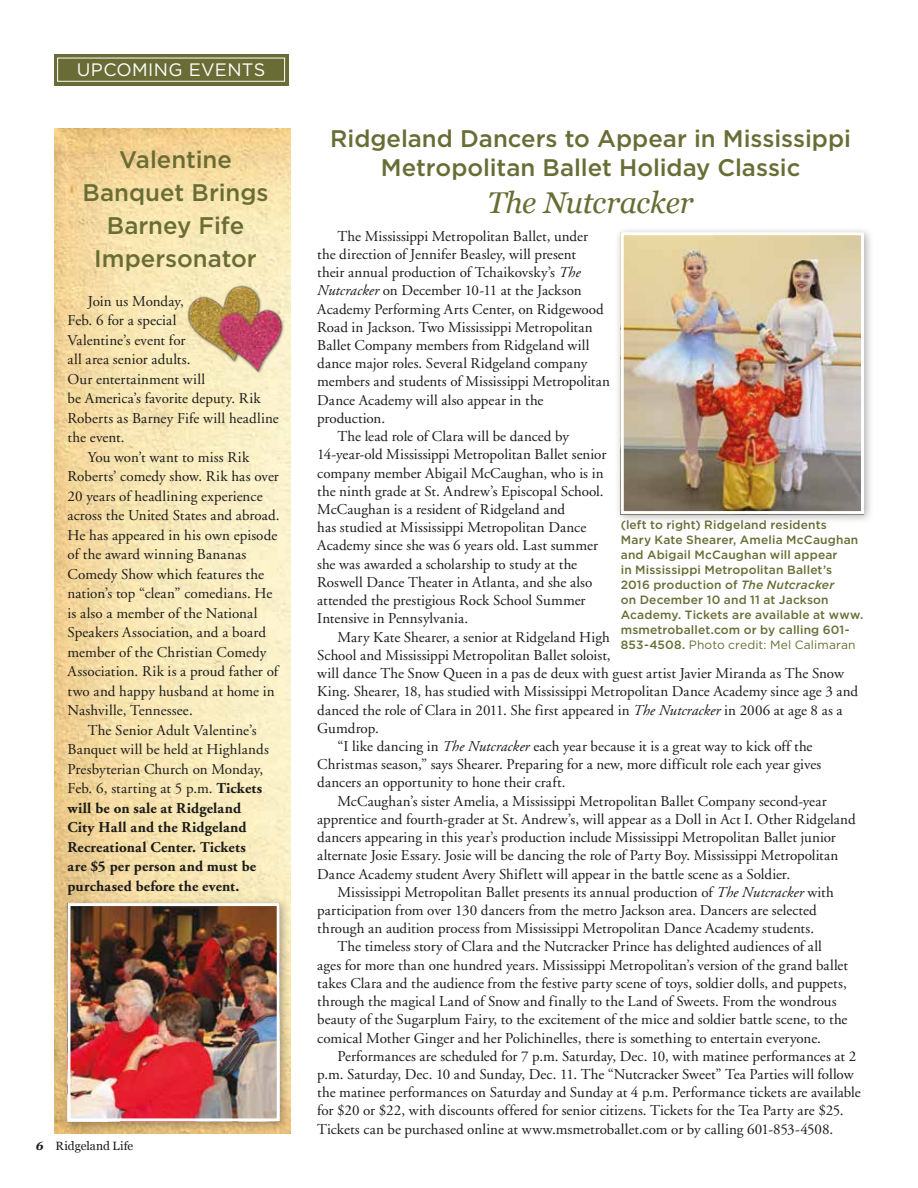
<style>
.page{position:relative;width:918px;height:1188px;background:#fff}
.page>*{position:absolute;margin:0;border:0;box-sizing:border-box;transform-origin:0 0}
.t1{font:italic 30px "Georgia";letter-spacing:-.01em;color:#696d35}
.t2{font:500 24px/33px "Gotham";color:#696d35;text-align:center}
.t3{font:18px "Gotham";letter-spacing:.02em;color:#fff}
.t4{font:15px "Adobe Garamond";letter-spacing:.005em;color:#1c1b1a}
.t5{font:700 15px "Adobe Garamond";letter-spacing:.01em;color:#1c1b1a}
.t6{font:500 12px/15px "Gotham";letter-spacing:.015em;color:#696d35}
.t7{font:12px "Georgia";color:#1c1b1a}
.s1{font-weight:700}
.s2{font-weight:700;font-style:italic}
.s3{font-style:italic}
.s4{font-weight:400}
</style>
<div class="page">
<div style="left:54px;top:54px;width:234px;height:31px;background:#696d35"></div>
<div style="left:57px;top:58px;width:228px;height:24px;border:1px solid #fff"></div>
<img style="left:54px;top:128px;width:236px;height:1006px">
<div style="left:61px;top:897px;width:229px;height:235px;background:#1c1b1a;opacity:.35"></div>
<img style="left:72px;top:907px;width:204px;height:210px">
<div style="left:68px;top:903px;width:212px;height:218px;border:3px solid #fff"></div>
<div style="left:615px;top:226px;width:259px;height:298px;background:#1c1b1a;opacity:.35"></div>
<img style="left:625px;top:236px;width:235px;height:274px">
<div style="left:621px;top:232px;width:243px;height:282px;border:3px solid #fff"></div>
<img style="left:182px;top:279px;width:109px;height:100px">
<p class="t3" style="left:77px;top:58px;width:190px">UPCOMING EVENTS</p>
<h2 class="t2" style="left:82px;top:142px;width:188px">Valentine<br>Banquet Brings<br>Barney Fife<br>Impersonator</h2>
<p class="t4" style="left:88px;top:293px;width:98px">Join us Monday,</p>
<p class="t4" style="left:68px;top:312px;width:110px">Feb. 6 for a special</p>
<p class="t4" style="left:68px;top:332px;width:120px">Valentine’s event for</p>
<p class="t4" style="left:68px;top:351px;width:125px">all area senior adults.</p>
<p class="t4" style="left:68px;top:371px;width:139px">Our entertainment will</p>
<p class="t4" style="left:68px;top:390px;width:195px">be America’s favorite deputy. Rik</p>
<p class="t4" style="left:68px;top:410px;width:213px">Roberts as Barney Fife will headline</p>
<p class="t4" style="left:68px;top:429px;width:59px">the event.</p>
<p class="t4" style="left:88px;top:449px;width:163px">You won’t want to miss Rik</p>
<p class="t4" style="left:68px;top:468px;width:213px">Roberts’ comedy show. Rik has over</p>
<p class="t4" style="left:68px;top:488px;width:197px">20 years of headlining experience</p>
<p class="t4" style="left:68px;top:507px;width:214px">across the United States and abroad.</p>
<p class="t4" style="left:68px;top:527px;width:211px">He has appeared in his own episode</p>
<p class="t4" style="left:68px;top:546px;width:180px">of the award winning Bananas</p>
<p class="t4" style="left:68px;top:566px;width:198px">Comedy Show which features the</p>
<p class="t4" style="left:68px;top:585px;width:206px">nation’s top “clean” comedians. He</p>
<p class="t4" style="left:68px;top:605px;width:192px">is also a member of the National</p>
<p class="t4" style="left:68px;top:624px;width:200px">Speakers Association, and a board</p>
<p class="t4" style="left:68px;top:644px;width:200px">member of the Christian Comedy</p>
<p class="t4" style="left:68px;top:663px;width:212px">Association. Rik is a proud father of</p>
<p class="t4" style="left:68px;top:683px;width:209px">two and happy husband at home in</p>
<p class="t4" style="left:68px;top:702px;width:127px">Nashville, Tennessee.</p>
<p class="t4" style="left:88px;top:722px;width:170px">The Senior Adult Valentine’s</p>
<p class="t4" style="left:68px;top:741px;width:203px">Banquet will be held at Highlands</p>
<p class="t4" style="left:68px;top:761px;width:197px">Presbyterian Church on Monday,</p>
<p class="t4" style="left:68px;top:780px;width:196px">Feb. 6, starting at 5 p.m. <span class="s1">Tickets</span></p>
<p class="t5" style="left:68px;top:800px;width:175px">will be on sale at Ridgeland</p>
<p class="t5" style="left:68px;top:819px;width:181px">City Hall and the Ridgeland</p>
<p class="t5" style="left:68px;top:839px;width:180px">Recreational Center. Tickets</p>
<p class="t5" style="left:68px;top:858px;width:190px">are $5 per person and must be</p>
<p class="t5" style="left:68px;top:878px;width:173px">purchased before the event.</p>
<p class="t7" style="left:36px;top:1137px;width:99px"><span class="s2">6</span> Ridgeland Life</p>
<h2 class="t2" style="left:330px;top:124px;width:522px;line-height:29.1px">Ridgeland Dancers to Appear in Mississippi<br>Metropolitan Ballet Holiday Classic</h2>
<h1 class="t1" style="left:487px;top:180px;width:208px">The Nutcracker</h1>
<p class="t4" style="left:338px;top:228px;width:252px">The Mississippi Metropolitan Ballet, under</p>
<p class="t4" style="left:317px;top:246px;width:260px">the direction of Jennifer Beasley, will present</p>
<p class="t4" style="left:317px;top:264px;width:265px">their annual production of Tchaikovsky’s <span class="s3">The</span></p>
<p class="t4" style="left:317px;top:283px;width:266px"><span class="s3">Nutcracker</span> on December 10-11 at the Jackson</p>
<p class="t4" style="left:317px;top:301px;width:288px">Academy Performing Arts Center, on Ridgewood</p>
<p class="t4" style="left:317px;top:319px;width:277px">Road in Jackson. Two Mississippi Metropolitan</p>
<p class="t4" style="left:317px;top:337px;width:274px">Ballet Company members from Ridgeland will</p>
<p class="t4" style="left:317px;top:355px;width:272px">dance major roles. Several Ridgeland company</p>
<p class="t4" style="left:317px;top:374px;width:294px">members and students of Mississippi Metropolitan</p>
<p class="t4" style="left:317px;top:392px;width:228px">Dance Academy will also appear in the</p>
<p class="t4" style="left:317px;top:410px;width:69px">production.</p>
<p class="t4" style="left:338px;top:428px;width:233px">The lead role of Clara will be danced by</p>
<p class="t4" style="left:317px;top:447px;width:291px">14-year-old Mississippi Metropolitan Ballet senior</p>
<p class="t4" style="left:317px;top:465px;width:288px">company member Abigail McCaughan, who is in</p>
<p class="t4" style="left:317px;top:483px;width:288px">the ninth grade at St. Andrew’s Episcopal School.</p>
<p class="t4" style="left:317px;top:501px;width:250px">McCaughan is a resident of Ridgeland and</p>
<p class="t4" style="left:317px;top:519px;width:271px">has studied at Mississippi Metropolitan Dance</p>
<p class="t4" style="left:317px;top:538px;width:282px">Academy since she was 6 years old. Last summer</p>
<p class="t4" style="left:317px;top:556px;width:261px">she was awarded a scholarship to study at the</p>
<p class="t4" style="left:317px;top:574px;width:277px">Roswell Dance Theater in Atlanta, and she also</p>
<p class="t4" style="left:317px;top:592px;width:270px">attended the prestigious Rock School Summer</p>
<p class="t4" style="left:317px;top:611px;width:152px">Intensive in Pennsylvania.</p>
<p class="t4" style="left:338px;top:629px;width:274px">Mary Kate Shearer, a senior at Ridgeland High</p>
<p class="t4" style="left:317px;top:647px;width:295px">School and Mississippi Metropolitan Ballet soloist,</p>
<p class="t4" style="left:317px;top:665px;width:528px">will dance The Snow Queen in a pas de deux with guest artist Javier Miranda as The Snow</p>
<p class="t4" style="left:317px;top:684px;width:542px">King. Shearer, 18, has studied with Mississippi Metropolitan Dance Academy since age 3 and</p>
<p class="t4" style="left:317px;top:702px;width:527px">danced the role of Clara in 2011. She first appeared in <span class="s3">The Nutcracker</span> in 2006 at age 8 as a</p>
<p class="t4" style="left:317px;top:720px;width:63px">Gumdrop.</p>
<p class="t4" style="left:338px;top:738px;width:477px">“I like dancing in <span class="s3">The Nutcracker</span> each year because it is a great way to kick off the</p>
<p class="t4" style="left:317px;top:756px;width:506px">Christmas season,” says Shearer. Preparing for a new, more difficult role each year gives</p>
<p class="t4" style="left:317px;top:775px;width:250px">dancers an opportunity to hone their craft.</p>
<p class="t4" style="left:338px;top:793px;width:491px">McCaughan’s sister Amelia, a Mississippi Metropolitan Ballet Company second-year</p>
<p class="t4" style="left:317px;top:811px;width:540px">apprentice and fourth-grader at St. Andrew’s, will appear as a Doll in Act I. Other Ridgeland</p>
<p class="t4" style="left:317px;top:829px;width:520px">dancers appearing in this year’s production include Mississippi Metropolitan Ballet junior</p>
<p class="t4" style="left:317px;top:848px;width:523px">alternate Josie Essary. Josie will be dancing the role of Party Boy. Mississippi Metropolitan</p>
<p class="t4" style="left:317px;top:866px;width:474px">Dance Academy student Avery Shiflett will appear in the battle scene as a Soldier.</p>
<p class="t4" style="left:338px;top:884px;width:498px">Mississippi Metropolitan Ballet presents its annual production of <span class="s3">The Nutcracker</span> with</p>
<p class="t4" style="left:317px;top:902px;width:501px">participation from over 130 dancers from the metro Jackson area. Dancers are selected</p>
<p class="t4" style="left:317px;top:920px;width:498px">through an audition process from Mississippi Metropolitan Dance Academy students.</p>
<p class="t4" style="left:338px;top:939px;width:486px">The timeless story of Clara and the Nutcracker Prince has delighted audiences of all</p>
<p class="t4" style="left:317px;top:957px;width:532px">ages for more than one hundred years. Mississippi Metropolitan’s version of the grand ballet</p>
<p class="t4" style="left:317px;top:975px;width:531px">takes Clara and the audience from the festive party scene of toys, soldier dolls, and puppets,</p>
<p class="t4" style="left:317px;top:993px;width:521px">through the magical Land of Snow and finally to the Land of Sweets. From the wondrous</p>
<p class="t4" style="left:317px;top:1012px;width:532px">beauty of the Sugarplum Fairy, to the excitement of the mice and soldier battle scene, to the</p>
<p class="t4" style="left:317px;top:1030px;width:505px">comical Mother Ginger and her Polichinelles, there is something to entertain everyone.</p>
<p class="t4" style="left:338px;top:1048px;width:520px">Performances are scheduled for 7 p.m. Saturday, Dec. 10, with matinee performances at 2</p>
<p class="t4" style="left:317px;top:1066px;width:538px">p.m. Saturday, Dec. 10 and Sunday, Dec. 11. The “Nutcracker Sweet” Tea Parties will follow</p>
<p class="t4" style="left:317px;top:1084px;width:545px">the matinee performances on Saturday and Sunday at 4 p.m. Performance tickets are available</p>
<p class="t4" style="left:317px;top:1103px;width:528px">for $20 or $22, with discounts offered for senior citizens. Tickets for the Tea Party are $25.</p>
<p class="t4" style="left:317px;top:1121px;width:518px">Tickets can be purchased online at www.msmetroballet.com or by calling 601-853-4508.</p>
<p class="t6" style="left:621px;top:517px;width:244px">(left to right) Ridgeland residents<br>Mary Kate Shearer, Amelia McCaughan and Abigail McCaughan will appear<br>in Mississippi Metropolitan Ballet’s 2016 production of <span class="s3">The Nutcracker<br></span>on December 10 and 11 at Jackson Academy. Tickets are available at www. msmetroballet.com or by calling 601- 853-4508. <span class="s4">Photo credit: Mel Calimaran</span></p>
</div>
